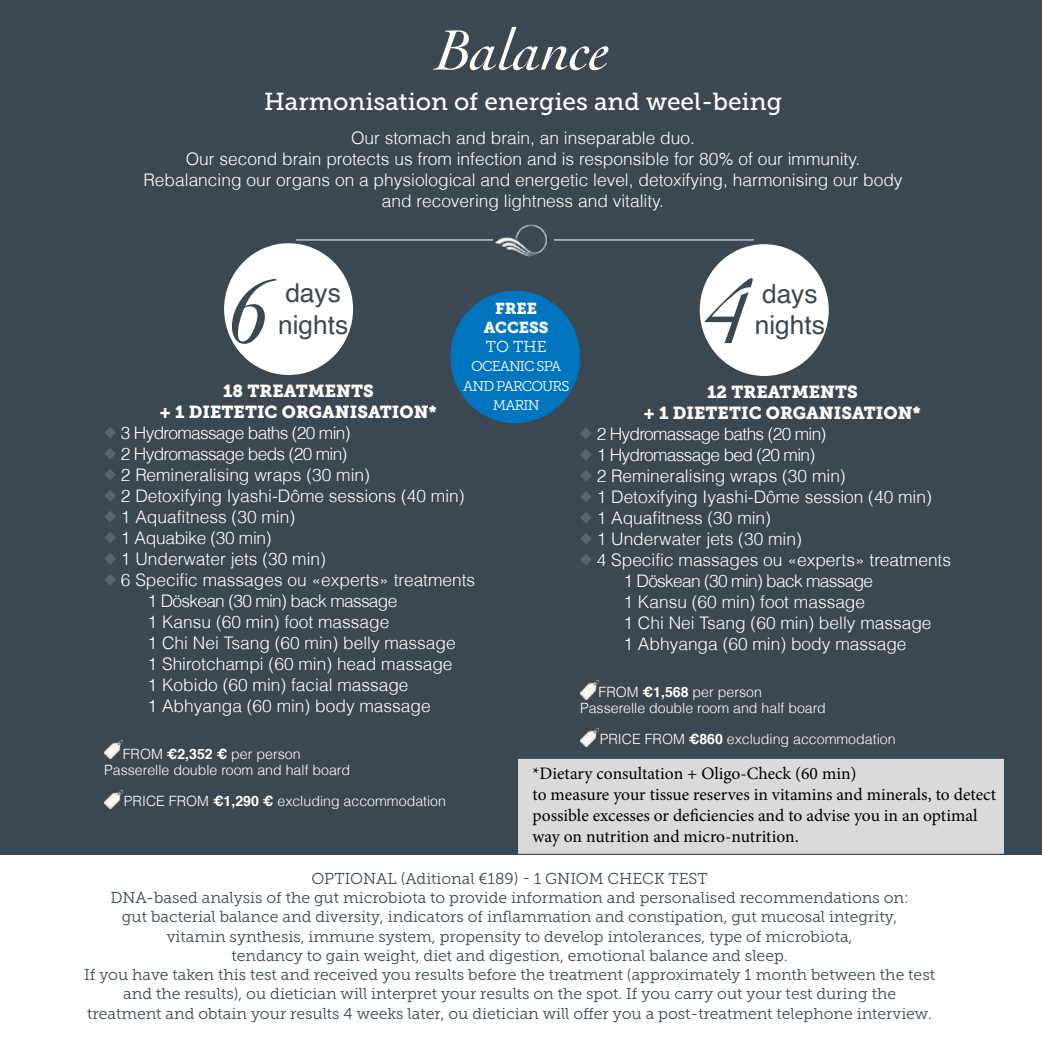
<style>
.page{position:relative;width:1042px;height:1042px;background:#fff}
.page>*{position:absolute;margin:0;border:0;box-sizing:border-box;transform-origin:0 0}
.t1{font:italic 94.67px "Cochin";color:#3c4851}
.t2{font:italic 59.85px "Cochin";color:#fff}
.t3{font:26.25px/31.5px "Helvetica";color:#3c4851}
.t4{font:24.5px "Museo Slab 500";color:#fff}
.t5{font:17.5px/21px "Minion Pro";color:#000}
.t6{font:300 17.32px/21px "Helvetica";color:#fff;text-align:center}
.t7{font:300 17.32px "Helvetica";letter-spacing:-.04em;color:#fff}
.t8{font:17.32px/21px "Museo Slab 900";color:#fff;text-align:center}
.t9{font:300 17.32px "Helvetica";letter-spacing:-.02em;color:#fff}
.t10{font:15.75px/19.2px "Museo Slab 300";color:#3c4851;text-align:center}
.t11{font:15.75px/19.2px "Museo Slab 900";color:#fff;text-align:center}
.t12{font:15.75px "Museo Slab 300";color:#fff}
.t13{font:300 14.17px/15.8px "Helvetica";color:#fff}
.t14{font:14.17px/19.2px "Museo Slab 300";letter-spacing:-.06em;color:#fff;text-align:center}
.s1{font-weight:700}
</style>
<div class="page">
<div style="left:1px;top:0;width:1041px;height:1042px;background:#3c4851"></div>
<div style="left:1px;top:855px;width:1041px;height:187px;background:#fff"></div>
<div style="left:224px;top:243px;width:129px;height:132px;background:#fff;border-radius:50%"></div>
<div style="left:700px;top:244px;width:129px;height:132px;background:#fff;border-radius:50%"></div>
<svg style="left:104px;top:427px;width:12px;height:11px"></svg>
<svg style="left:104px;top:448px;width:12px;height:11px"></svg>
<svg style="left:104px;top:469px;width:12px;height:11px"></svg>
<svg style="left:104px;top:490px;width:12px;height:11px"></svg>
<svg style="left:104px;top:511px;width:12px;height:11px"></svg>
<svg style="left:104px;top:532px;width:12px;height:11px"></svg>
<svg style="left:104px;top:553px;width:12px;height:11px"></svg>
<svg style="left:104px;top:574px;width:12px;height:11px"></svg>
<img style="left:104px;top:740px;width:19px;height:19px">
<svg style="left:580px;top:428px;width:12px;height:11px"></svg>
<svg style="left:580px;top:449px;width:12px;height:11px"></svg>
<svg style="left:580px;top:470px;width:12px;height:11px"></svg>
<svg style="left:580px;top:491px;width:12px;height:11px"></svg>
<svg style="left:580px;top:512px;width:12px;height:11px"></svg>
<svg style="left:580px;top:533px;width:12px;height:11px"></svg>
<svg style="left:580px;top:554px;width:12px;height:11px"></svg>
<img style="left:580px;top:681px;width:18px;height:18px">
<hr style="left:296px;top:239px;width:458px;height:1px;background:#fff">
<img style="left:493px;top:224px;width:60px;height:33px">
<div style="left:450px;top:291px;width:130px;height:132px;background:#0075bf;border-radius:50%"></div>
<img style="left:104px;top:790px;width:19px;height:19px">
<img style="left:580px;top:728px;width:18px;height:19px">
<div style="left:518px;top:759px;width:486px;height:95px;background:#dadada;border:2px solid #dadada"></div>
<h2 class="t2" style="left:435px;top:10px;width:177px">Balance</h2>
<h3 class="t4" style="left:264px;top:88px;width:519px">Harmonisation of energies and weel-being</h3>
<p class="t6" style="left:143px;top:127px;width:761px">Our stomach and brain, an inseparable duo.<br>Our second brain protects us from infection and is responsible for 80% of our immunity.<br>Rebalancing our organs on a physiological and energetic level, detoxifying, harmonising our body and recovering lightness and vitality.</p>
<h1 class="t1" style="left:228px;top:247px;width:44px">6</h1>
<h1 class="t1" style="left:706px;top:248px;width:44px">4</h1>
<h3 class="t3" style="left:278px;top:278px;width:72px">days nights</h3>
<h3 class="t3" style="left:755px;top:279px;width:72px">days nights</h3>
<p class="t11" style="left:484px;top:298px;width:66px">FREE<br>ACCESS</p>
<p class="t12" style="left:486px;top:338px;width:62px">TO THE</p>
<p class="t14" style="left:463px;top:357px;width:108px">OCEANIC SPA<br>AND PARCOURS<br>MARIN</p>
<p class="t8" style="left:160px;top:380px;width:279px">18 TREATMENTS<br>+ 1 DIETETIC ORGANISATION*</p>
<p class="t7" style="left:121px;top:421px;width:231px">3 Hydromassage baths (20 min)</p>
<p class="t7" style="left:121px;top:442px;width:228px">2 Hydromassage beds (20 min)</p>
<p class="t6" style="left:121px;top:464px;width:250px">2 Remineralising wraps (30 min)</p>
<p class="t6" style="left:121px;top:485px;width:345px">2 Detoxifying Iyashi-Dôme sessions (40 min)</p>
<p class="t6" style="left:121px;top:506px;width:176px">1 Aquafitness (30 min)</p>
<p class="t9" style="left:121px;top:526px;width:152px">1 Aquabike (30 min)</p>
<p class="t6" style="left:121px;top:548px;width:207px">1 Underwater jets (30 min)</p>
<p class="t6" style="left:121px;top:569px;width:356px">6 Specific massages ou «experts» treatments</p>
<p class="t7" style="left:148px;top:589px;width:251px">1 Döskean (30 min) back massage</p>
<p class="t6" style="left:148px;top:611px;width:243px">1 Kansu (60 min) foot massage</p>
<p class="t6" style="left:148px;top:632px;width:310px">1 Chi Nei Tsang (60 min) belly massage</p>
<p class="t6" style="left:148px;top:653px;width:306px">1 Shirotchampi (60 min) head massage</p>
<p class="t6" style="left:148px;top:674px;width:262px">1 Kobido (60 min) facial massage</p>
<p class="t6" style="left:148px;top:695px;width:285px">1 Abhyanga (60 min) body massage</p>
<p class="t13" style="left:104px;top:746px;width:247px;text-indent:18px">FROM <span class="s1">€2,352 €</span> per person<br>Passerelle double room and half board</p>
<p class="t13" style="left:124px;top:793px;width:324px">PRICE FROM <span class="s1">€1,290 €</span> excluding accommodation</p>
<p class="t8" style="left:644px;top:381px;width:279px">12 TREATMENTS<br>+ 1 DIETETIC ORGANISATION*</p>
<p class="t7" style="left:597px;top:422px;width:231px">2 Hydromassage baths (20 min)</p>
<p class="t7" style="left:597px;top:443px;width:220px">1 Hydromassage bed (20 min)</p>
<p class="t6" style="left:597px;top:465px;width:250px">2 Remineralising wraps (30 min)</p>
<p class="t6" style="left:597px;top:486px;width:337px">1 Detoxifying Iyashi-Dôme session (40 min)</p>
<p class="t6" style="left:597px;top:507px;width:176px">1 Aquafitness (30 min)</p>
<p class="t6" style="left:597px;top:528px;width:207px">1 Underwater jets (30 min)</p>
<p class="t6" style="left:597px;top:549px;width:356px">4 Specific massages ou «experts» treatments</p>
<p class="t7" style="left:623px;top:569px;width:251px">1 Döskean (30 min) back massage</p>
<p class="t6" style="left:623px;top:591px;width:243px">1 Kansu (60 min) foot massage</p>
<p class="t6" style="left:623px;top:612px;width:310px">1 Chi Nei Tsang (60 min) belly massage</p>
<p class="t6" style="left:623px;top:633px;width:285px">1 Abhyanga (60 min) body massage</p>
<p class="t13" style="left:580px;top:684px;width:247px;text-indent:18px">FROM <span class="s1">€1,568</span> per person<br>Passerelle double room and half board</p>
<p class="t13" style="left:600px;top:731px;width:297px">PRICE FROM <span class="s1">€860</span> excluding accommodation</p>
<p class="t5" style="left:532px;top:763px;width:465px">*Dietary consultation + Oligo-Check (60 min)<br>to measure your tissue reserves in vitamins and minerals, to detect possible excesses or deficiencies and to advise you in an optimal way on nutrition and micro-nutrition.</p>
<p class="t10" style="left:84px;top:869px;width:852px">OPTIONAL (Aditional €189) - 1 GNIOM CHECK TEST<br>DNA-based analysis of the gut microbiota to provide information and personalised recommendations on:<br>gut bacterial balance and diversity, indicators of inflammation and constipation, gut mucosal integrity,<br>vitamin synthesis, immune system, propensity to develop intolerances, type of microbiota,<br>tendancy to gain weight, diet and digestion, emotional balance and sleep.<br>If you have taken this test and received you results before the treatment (approximately 1 month between the test and the results), ou dietician will interpret your results on the spot. If you carry out your test during the treatment and obtain your results 4 weeks later, ou dietician will offer you a post-treatment telephone interview.</p>
</div>
